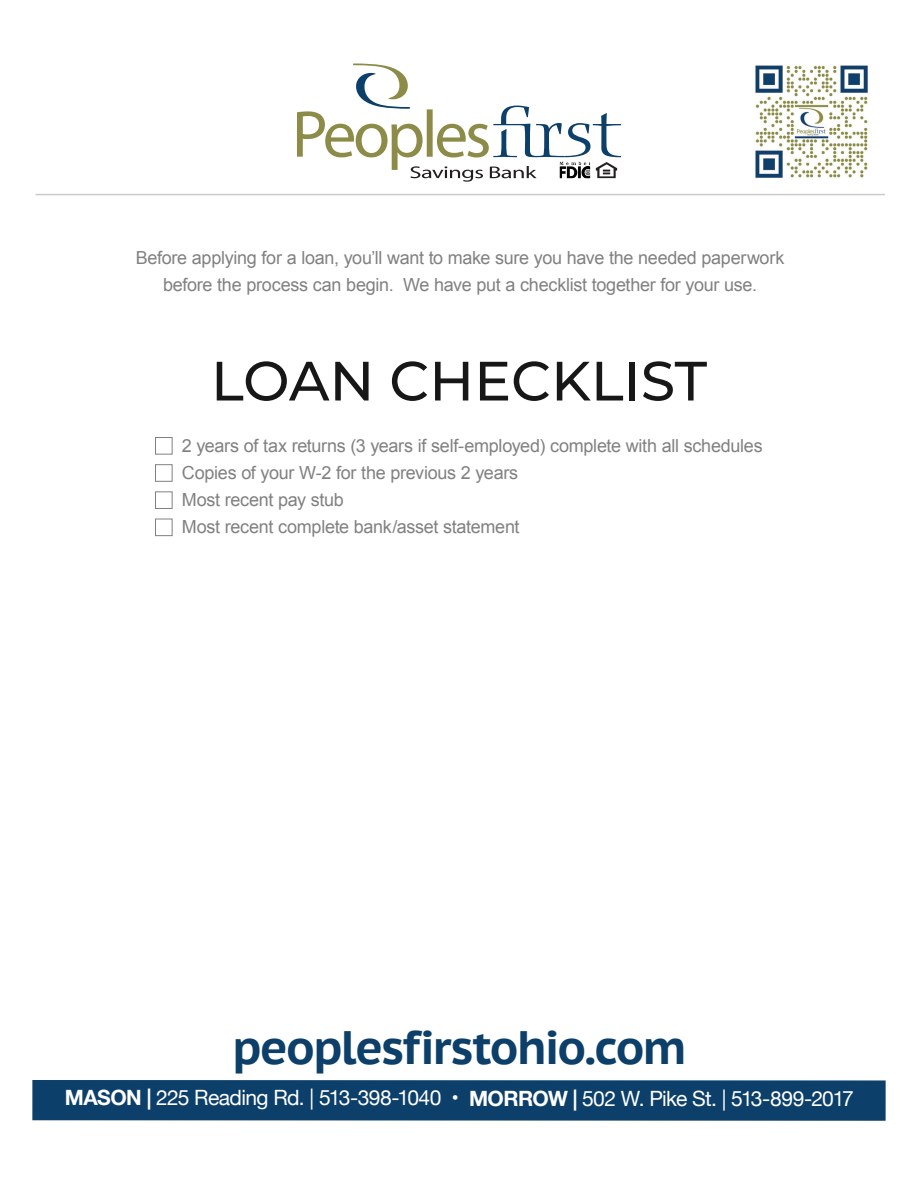
<style>
.page{position:relative;width:918px;height:1188px;background:#fff}
.page>*{position:absolute;margin:0;border:0;box-sizing:border-box;transform-origin:0 0}
.t1{font:500 55.35px "Montserrat";color:#181717}
.t2{font:700 46.8px "PT Sans Caption";letter-spacing:-.035em;color:#0c3f6a}
.t3{font:21px "Helvetica Neue";letter-spacing:-.035em;color:#fff}
.t4{font:18px/27px "Arial";letter-spacing:-.015em;color:#808180}
.s1{font-weight:700}
</style>
<div class="page">
<hr style="left:36px;top:194px;width:849px;height:1px;background:#cbcbcb">
<div style="left:155px;top:437px;width:18px;height:18px;border:1px solid #808180"></div>
<div style="left:155px;top:464px;width:18px;height:18px;border:1px solid #808180"></div>
<div style="left:155px;top:491px;width:18px;height:18px;border:1px solid #808180"></div>
<div style="left:155px;top:519px;width:18px;height:17px;border:1px solid #808180"></div>
<div style="left:32px;top:1080px;width:854px;height:41px;background:#0c3f6a"></div>
<svg style="left:297px;top:64px;width:324px;height:118px"></svg>
<img style="left:560px;top:162px;width:30px;height:16px">
<img style="left:755px;top:65px;width:113px;height:113px">
<p class="t4" style="left:136px;top:244px;width:650px;text-align:center">Before applying for a loan, you’ll want to make sure you have the needed paperwork before the process can begin. We have put a checklist together for your use.</p>
<h1 class="t1" style="left:211px;top:342px;width:498px">LOAN CHECKLIST</h1>
<p class="t4" style="left:182px;top:433px;width:582px">2 years of tax returns (3 years if self-employed) complete with all schedules Copies of your W-2 for the previous 2 years<br>Most recent pay stub<br>Most recent complete bank/asset statement</p>
<h2 class="t2" style="left:232px;top:1016px;width:456px">peoplesfirstohio.com</h2>
<p class="t3" style="left:65px;top:1083px;width:791px"><span class="s1">MASON |</span> 225 Reading Rd. | 513-398-1040 • <span class="s1">MORROW |</span> 502 W. Pike St. | 513-899-2017</p>
</div>
